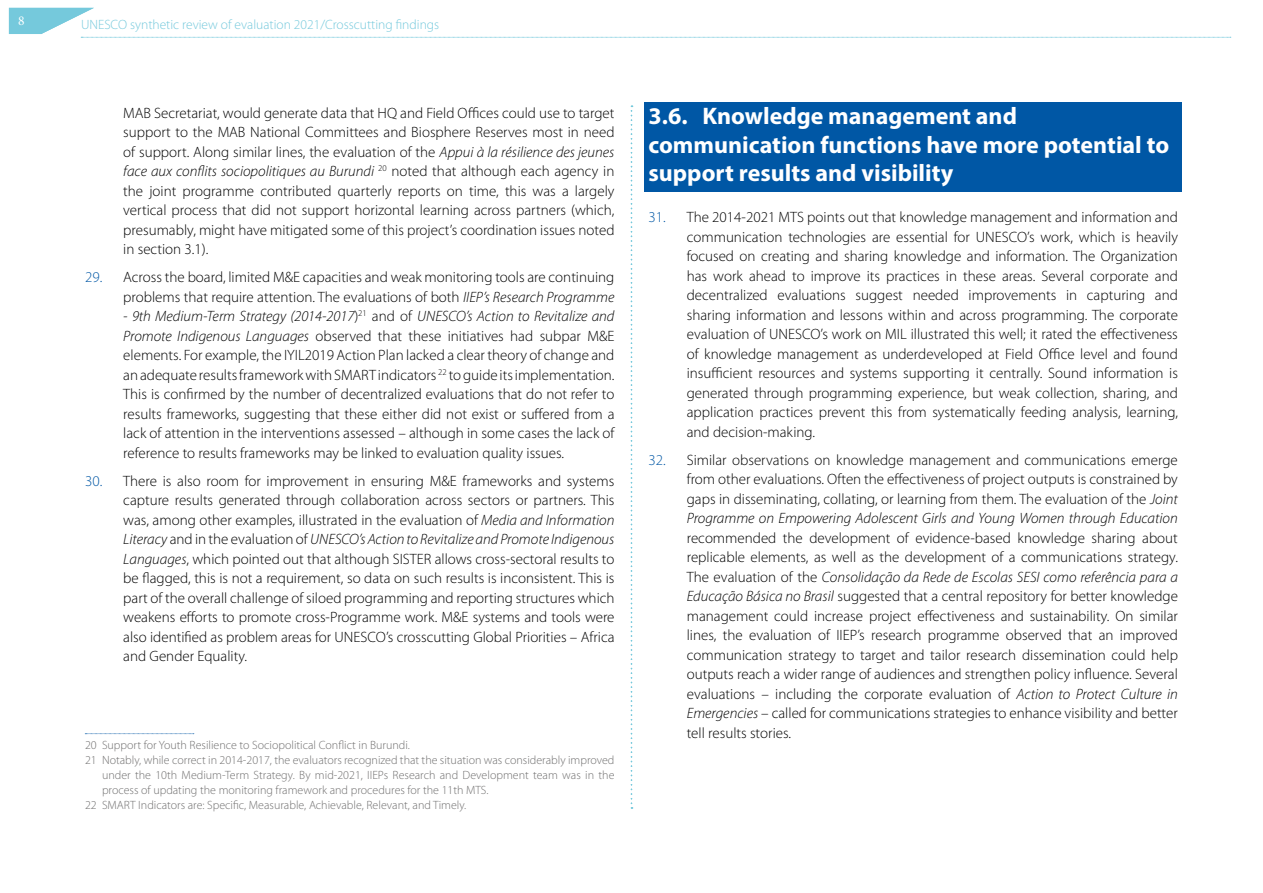
<style>
.page{position:relative;width:1263px;height:893px;background:#fff}
.page>*{position:absolute;margin:0;border:0;box-sizing:border-box;transform-origin:0 0}
.t1{font:700 24px/28.5px "Myriad Pro";color:#fff}
.t2{font:300 15px/19.5px "Myriad Pro";color:#000;text-align:justify}
.t3{font:300 13.5px "Myriad Pro";color:#75c9dc}
.t4{font:13.5px "Minion Pro";color:#fff}
.t5{font:300 12px "Myriad Pro";color:#706f6f}
.s1{font-style:italic}
.s2{color:#0057a5}
</style>
<div class="page">
<svg style="left:631px;top:106px;width:1px;height:703px"></svg>
<svg style="left:9px;top:8px;width:1222px;height:30px"></svg>
<svg style="left:85px;top:733px;width:109px;height:1px"></svg>
<div style="left:644px;top:102px;width:538px;height:90px;background:#0057a5"></div>
<p class="t4" style="left:18px;top:12px;width:8px">8</p>
<p class="t3" style="left:81px;top:16px;width:360px">UNESCO synthetic review of evaluation 2021/Crosscutting findings</p>
<p class="t2" style="left:123px;top:103px;width:493px">MAB Secretariat, would generate data that HQ and Field Offices could use to target support to the MAB National Committees and Biosphere Reserves most in need of support. Along similar lines, the evaluation of the <span class="s1">Appui à la résilience des jeunes face aux conflits sociopolitiques au Burundi</span> <sup>20</sup> noted that although each agency in the joint programme contributed quarterly reports on time, this was a largely vertical process that did not support horizontal learning across partners (which, presumably, might have mitigated some of this project’s coordination issues noted in section 3.1).</p>
<p class="t2" style="left:85px;top:267px;width:531px;text-align:right"><span class="s2">29.</span> Across the board, limited M&amp;E capacities and weak monitoring tools are continuing problems that require attention. The evaluations of both <span class="s1">IIEP’s Research Programme</span></p>
<p class="t2" style="left:123px;top:306px;width:493px"><span class="s1">- 9th Medium-Term Strategy (2014-2017</span>)<sup>21</sup> and of <span class="s1">UNESCO’s Action to Revitalize and Promote Indigenous Languages</span> observed that these initiatives had subpar M&amp;E elements. For example, the IYIL2019 Action Plan lacked a clear theory of change and an adequate results framework with SMART indicators <sup>22</sup> to guide its implementation.<br>This is confirmed by the number of decentralized evaluations that do not refer to results frameworks, suggesting that these either did not exist or suffered from a lack of attention in the interventions assessed – although in some cases the lack of reference to results frameworks may be linked to evaluation quality issues.</p>
<p class="t2" style="left:123px;top:471px;width:493px;text-indent:-38px"><span class="s2">30.</span> There is also room for improvement in ensuring M&amp;E frameworks and systems capture results generated through collaboration across sectors or partners. This was, among other examples, illustrated in the evaluation of <span class="s1">Media and Information Literacy</span> and in the evaluation of <span class="s1">UNESCO’s Action to Revitalize and Promote Indigenous Languages</span>, which pointed out that although SISTER allows cross-sectoral results to be flagged, this is not a requirement, so data on such results is inconsistent. This is part of the overall challenge of siloed programming and reporting structures which weakens efforts to promote cross-Programme work. M&amp;E systems and tools were also identified as problem areas for UNESCO’s crosscutting Global Priorities – Africa and Gender Equality.</p>
<p class="t5" style="left:85px;top:737px;width:326px">20 Support for Youth Resilience to Sociopolitical Conflict in Burundi.</p>
<p class="t5" style="left:85px;top:752px;width:531px">21 Notably, while correct in 2014-2017, the evaluators recognized that the situation was considerably improved</p>
<p class="t5" style="left:102px;top:767px;width:514px">under the 10th Medium-Term Strategy. By mid-2021, IIEPs Research and Development team was in the</p>
<p class="t5" style="left:102px;top:782px;width:388px">process of updating the monitoring framework and procedures for the 11th MTS.</p>
<p class="t5" style="left:85px;top:797px;width:383px">22 SMART Indicators are: Specific, Measurable, Achievable, Relevant, and Timely.</p>
<h1 class="t1" style="left:648px;top:101px;width:522px">3.6. Knowledge management and communication functions have more potential to support results and visibility</h1>
<p class="t2" style="left:687px;top:207px;width:493px;text-indent:-38px"><span class="s2">31.</span> The 2014-2021 MTS points out that knowledge management and information and communication technologies are essential for UNESCO’s work, which is heavily focused on creating and sharing knowledge and information. The Organization has work ahead to improve its practices in these areas. Several corporate and decentralized evaluations suggest needed improvements in capturing and sharing information and lessons within and across programming. The corporate evaluation of UNESCO’s work on MIL illustrated this well; it rated the effectiveness of knowledge management as underdeveloped at Field Office level and found insufficient resources and systems supporting it centrally. Sound information is generated through programming experience, but weak collection, sharing, and application practices prevent this from systematically feeding analysis, learning, and decision-making.</p>
<p class="t2" style="left:687px;top:450px;width:493px;text-indent:-38px"><span class="s2">32.</span> Similar observations on knowledge management and communications emerge from other evaluations. Often the effectiveness of project outputs is constrained by gaps in disseminating, collating, or learning from them. The evaluation of the <span class="s1">Joint Programme on Empowering Adolescent Girls and Young Women through Education</span></p>
<p class="t2" style="left:687px;top:528px;width:493px">recommended the development of evidence-based knowledge sharing about replicable elements, as well as the development of a communications strategy.<br>The evaluation of the <span class="s1">Consolidação da Rede de Escolas SESI como referência para a Educação Básica no Brasil</span> suggested that a central repository for better knowledge management could increase project effectiveness and sustainability. On similar lines, the evaluation of IIEP’s research programme observed that an improved communication strategy to target and tailor research dissemination could help outputs reach a wider range of audiences and strengthen policy influence. Several evaluations – including the corporate evaluation of <span class="s1">Action to Protect Culture in Emergencies</span> – called for communications strategies to enhance visibility and better tell results stories.</p>
</div>
